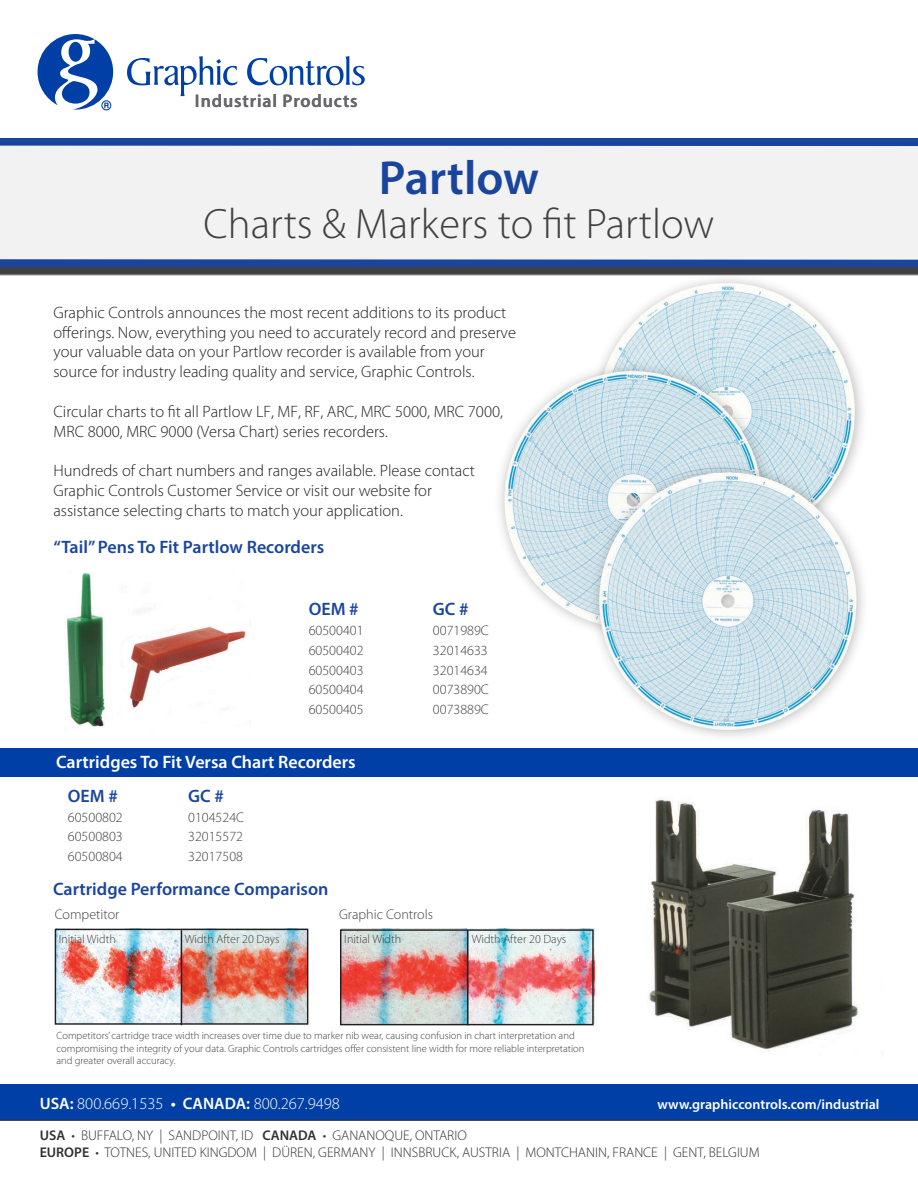
<style>
.page{position:relative;width:918px;height:1188px;background:#fff}
.page>*{position:absolute;margin:0;border:0;box-sizing:border-box;transform-origin:0 0}
.t1{font:600 48px "Myriad Pro";color:#1a459d}
.t2{font:300 42.6px "Myriad Pro";color:#414142}
.t3{font:600 18.3px "Myriad Pro";letter-spacing:.05em;color:#67686b}
.t4{font:600 18px "Myriad Pro";color:#1a459d}
.t5{font:600 18px "Myriad Pro";color:#fff}
.t6{font:300 16.5px/19.8px "Myriad Pro";color:#231f20}
.t7{font:300 16.5px "Myriad Pro";color:#fff}
.t8{font:300 14.1px "Myriad Pro";color:#414142}
.t9{font:300 14.1px/16.8px "Myriad Pro";color:#323031}
.t10{font:600 14.1px "Myriad Pro";color:#fff}
.t11{font:300 12px "Myriad Pro";color:#414142}
.t12{font:300 10.5px/12.6px "Myriad Pro";color:#414142}
.s1{font-weight:600}
</style>
<div class="page">
<img style="left:607px;top:279px;width:255px;height:178px">
<img style="left:499px;top:355px;width:280px;height:170px">
<img style="left:502px;top:365px;width:266px;height:260px">
<img style="left:584px;top:457px;width:279px;height:280px">
<img style="left:593px;top:468px;width:265px;height:267px">
<svg style="left:0;top:267px;width:918px;height:9px;background:#565657"></svg>
<div style="left:0;top:138px;width:918px;height:129px;background:#1a459d"></div>
<div style="left:0;top:146px;width:918px;height:114px;background:#f2f2f3"></div>
<div style="left:0;top:1084px;width:918px;height:35px;background:#0040a6"></div>
<hr style="left:0;top:1120px;width:918px;height:1px;background:#323031">
<svg style="left:127px;top:56px;width:110px;height:40px"></svg>
<svg style="left:247px;top:56px;width:118px;height:29px"></svg>
<svg style="left:38px;top:34px;width:75px;height:76px"></svg>
<div style="left:0;top:748px;width:918px;height:28px;background:#0040a6"></div>
<img style="left:66px;top:572px;width:185px;height:155px">
<img style="left:647px;top:797px;width:211px;height:255px">
<img style="left:57px;top:931px;width:124px;height:92px">
<img style="left:182px;top:931px;width:124px;height:92px">
<div style="left:55px;top:929px;width:253px;height:96px;border:1px solid #231f20"></div>
<hr style="left:181px;top:930px;width:1px;height:95px;background:#231f20">
<img style="left:342px;top:931px;width:250px;height:92px">
<div style="left:340px;top:929px;width:254px;height:96px;border:1px solid #231f20"></div>
<hr style="left:467px;top:930px;width:2px;height:95px;background:#231f20">
<p class="t3" style="left:195px;top:89px;width:164px">Industrial Products</p>
<h1 class="t1" style="left:379px;top:147px;width:162px">Partlow</h1>
<h2 class="t2" style="left:204px;top:200px;width:512px">Charts &amp; Markers to fit Partlow</h2>
<p class="t6" style="left:54px;top:303px;width:464px">Graphic Controls announces the most recent additions to its product offerings. Now, everything you need to accurately record and preserve your valuable data on your Partlow recorder is available from your source for industry leading quality and service, Graphic Controls.</p>
<p class="t6" style="left:54px;top:402px;width:451px">Circular charts to fit all Partlow LF, MF, RF, ARC, MRC 5000, MRC 7000,<br>MRC 8000, MRC 9000 (Versa Chart) series recorders.</p>
<p class="t6" style="left:54px;top:461px;width:423px">Hundreds of chart numbers and ranges available. Please contact<br>Graphic Controls Customer Service or visit our website for assistance selecting charts to match your application.</p>
<p class="t4" style="left:54px;top:535px;width:272px">“Tail” Pens To Fit Partlow Recorders</p>
<p class="t4" style="left:309px;top:598px;width:52px">OEM #</p>
<p class="t4" style="left:433px;top:598px;width:37px">GC #</p>
<p class="t8" style="left:309px;top:623px;width:56px">60500401</p>
<p class="t8" style="left:433px;top:623px;width:58px">0071989C</p>
<p class="t8" style="left:309px;top:642px;width:56px">60500402</p>
<p class="t8" style="left:433px;top:642px;width:56px">32014633</p>
<p class="t8" style="left:309px;top:662px;width:56px">60500403</p>
<p class="t8" style="left:433px;top:662px;width:56px">32014634</p>
<p class="t8" style="left:309px;top:682px;width:56px">60500404</p>
<p class="t8" style="left:433px;top:682px;width:58px">0073890C</p>
<p class="t8" style="left:309px;top:701px;width:56px">60500405</p>
<p class="t8" style="left:433px;top:701px;width:58px">0073889C</p>
<p class="t5" style="left:56px;top:751px;width:301px">Cartridges To Fit Versa Chart Recorders</p>
<p class="t4" style="left:68px;top:784px;width:52px">OEM #</p>
<p class="t4" style="left:188px;top:784px;width:37px">GC #</p>
<p class="t8" style="left:68px;top:809px;width:56px">60500802</p>
<p class="t8" style="left:188px;top:809px;width:58px">0104524C</p>
<p class="t8" style="left:68px;top:829px;width:56px">60500803</p>
<p class="t8" style="left:188px;top:829px;width:56px">32015572</p>
<p class="t8" style="left:68px;top:849px;width:56px">60500804</p>
<p class="t8" style="left:188px;top:849px;width:56px">32017508</p>
<p class="t4" style="left:53px;top:878px;width:277px">Cartridge Performance Comparison</p>
<p class="t11" style="left:59px;top:932px;width:58px">Initial Width</p>
<p class="t11" style="left:185px;top:932px;width:96px">Width After 20 Days</p>
<p class="t11" style="left:344px;top:932px;width:58px">Initial Width</p>
<p class="t11" style="left:472px;top:932px;width:96px">Width After 20 Days</p>
<p class="t8" style="left:55px;top:907px;width:66px">Competitor</p>
<p class="t8" style="left:339px;top:907px;width:95px">Graphic Controls</p>
<p class="t12" style="left:57px;top:1029px;width:530px">Competitors’ cartridge trace width increases over time due to marker nib wear, causing confusion in chart interpretation and compromising the integrity of your data. Graphic Controls cartridges offer consistent line width for more reliable interpretation and greater overall accuracy.</p>
<p class="t7" style="left:40px;top:1095px;width:302px"><span class="s1">USA:</span> 800.669.1535 <span class="s1">• CANADA:</span> 800.267.9498</p>
<p class="t10" style="left:658px;top:1096px;width:223px">www.graphiccontrols.com/industrial</p>
<p class="t9" style="left:40px;top:1128px;width:722px"><span class="s1">USA</span> • BUFFALO, NY | SANDPOINT, ID <span class="s1">CANADA</span> • GANANOQUE, ONTARIO<br><span class="s1">EUROPE</span> • TOTNES, UNITED KINGDOM | DÜREN, GERMANY | INNSBRUCK, AUSTRIA | MONTCHANIN, FRANCE | GENT, BELGIUM</p>
</div>
